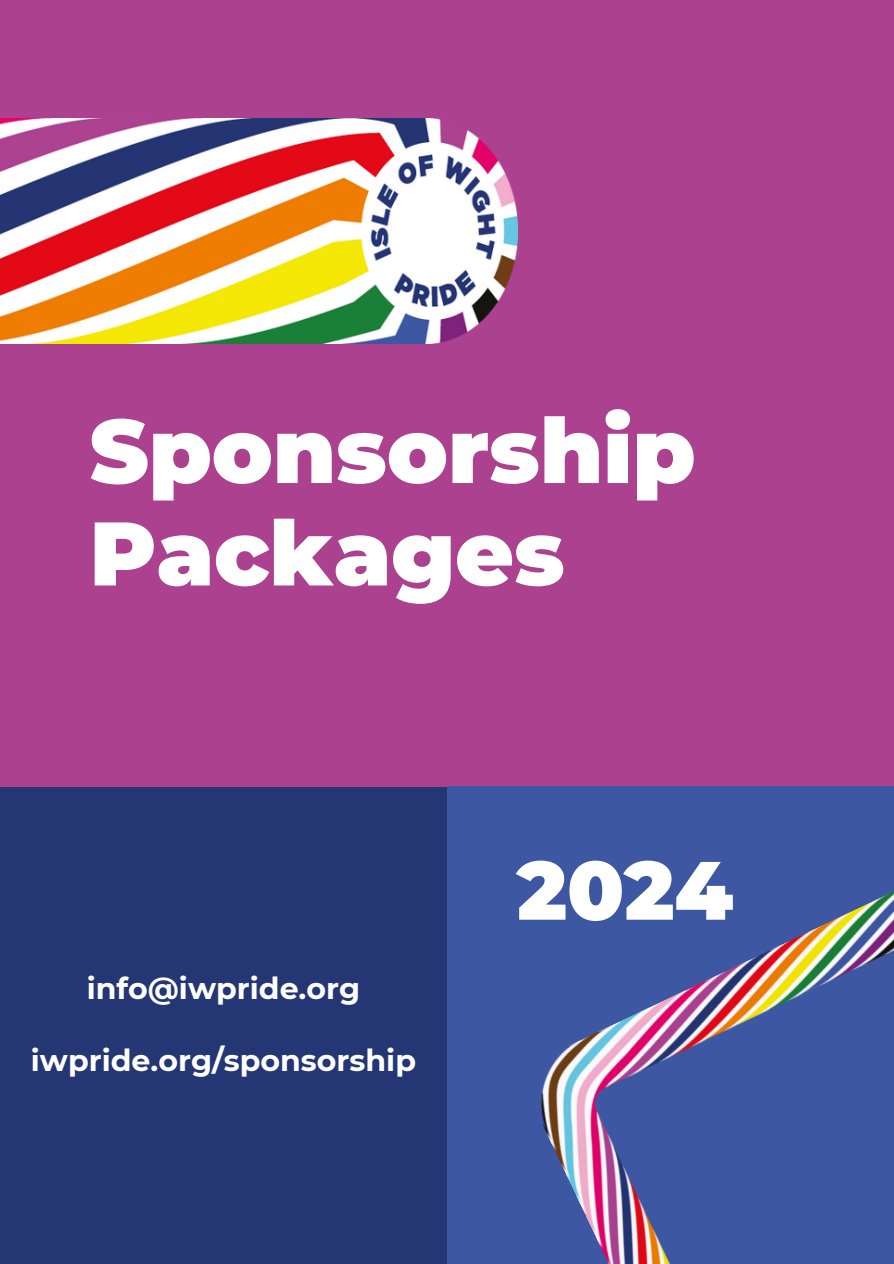
<style>
.page{position:relative;width:894px;height:1264px;background:#fff}
.page>*{position:absolute;margin:0;border:0;box-sizing:border-box;transform-origin:0 0}
.t1{font:900 90px/102.3px "Montserrat";color:#fff}
.t2{font:900 82.5px "Montserrat";color:#fff}
.t3{font:700 30px "Montserrat";color:#fff}
</style>
<div class="page">
<div style="left:0;top:0;width:893px;height:1263px;background:#ab418f"></div>
<div style="left:0;top:787px;width:447px;height:476px;background:#243673"></div>
<div style="left:446px;top:787px;width:447px;height:476px;background:#3e57a3"></div>
<img style="left:0;top:118px;width:517px;height:225px">
<img style="left:541px;top:892px;width:352px;height:371px">
<p class="t1" style="left:89px;top:399px;width:607px">Sponsorship<br>Packages</p>
<h1 class="t3" style="left:87px;top:970px;width:275px">info@iwpride.org</h1>
<p class="t3" style="left:31px;top:1042px;width:386px">iwpride.org/sponsorship</p>
<p class="t2" style="left:516px;top:839px;width:218px">2024</p>
</div>
